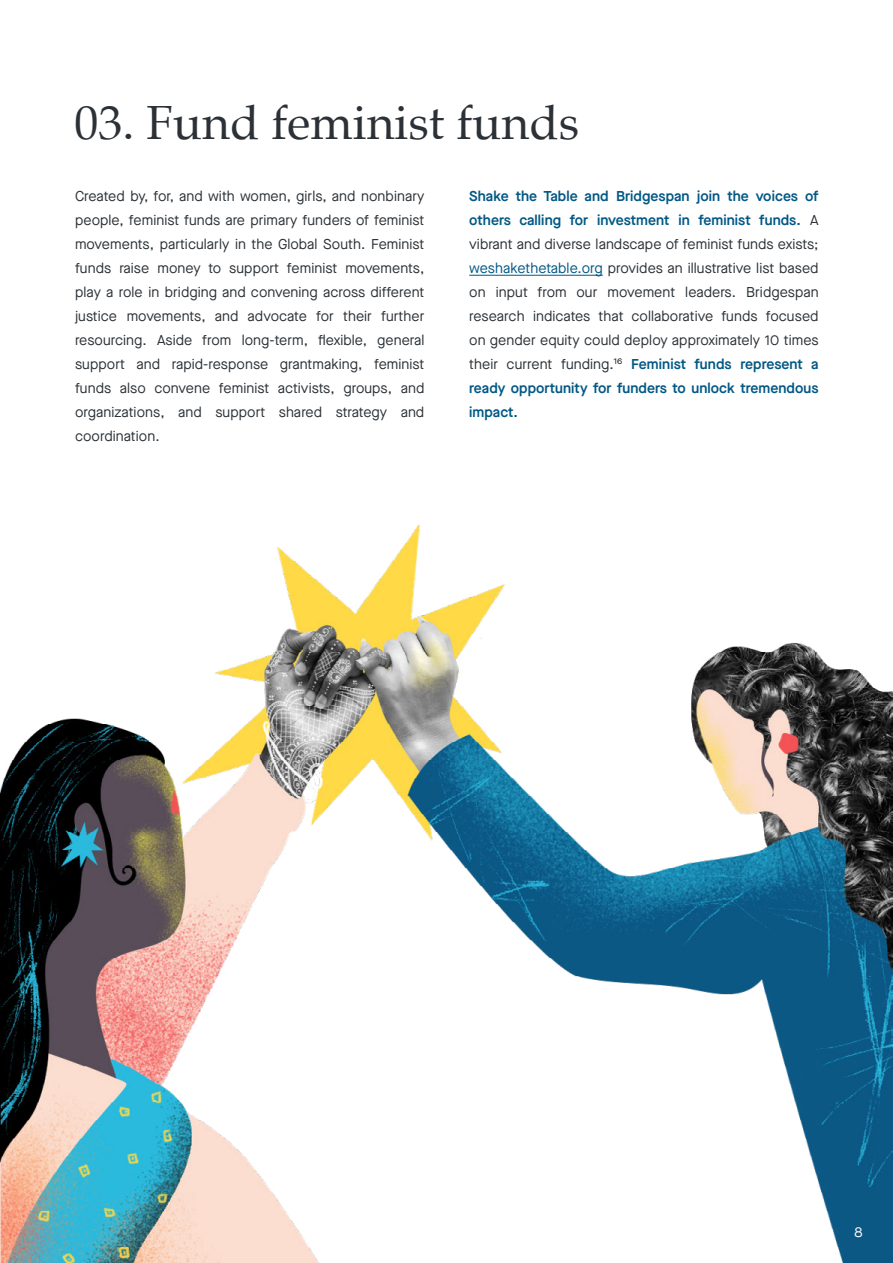
<style>
.page{position:relative;width:893px;height:1263px;background:#fff}
.page>*{position:absolute;margin:0;border:0;box-sizing:border-box;transform-origin:0 0}
.t1{font:48px "Palatino";color:#2b3136}
.t2{font:14.25px/24px "Maison Neue";letter-spacing:.005em;color:#2b3136;text-align:justify}
.t3{font:14.25px "Maison Neue";color:#fff}
.s1{font-weight:600;color:#005885}
.s2{color:#005885}
</style>
<div class="page">
<img style="left:0;top:274px;width:893px;height:989px">
<hr style="left:469px;top:275px;width:134px;height:1px;background:#005885">
<h1 class="t1" style="left:74px;top:82px;width:506px">03. Fund feminist funds</h1>
<p class="t2" style="left:75px;top:184px;width:351px">Created by, for, and with women, girls, and nonbinary people, feminist funds are primary funders of feminist movements, particularly in the Global South. Feminist funds raise money to support feminist movements, play a role in bridging and convening across different justice movements, and advocate for their further resourcing. Aside from long-term, flexible, general support and rapid-response grantmaking, feminist funds also convene feminist activists, groups, and organizations, and support shared strategy and coordination.</p>
<p class="t2" style="left:469px;top:184px;width:351px"><span class="s1">Shake the Table and Bridgespan join the voices of others calling for investment in feminist funds.</span> A vibrant and diverse landscape of feminist funds exists; <span class="s2">weshakethetable.org</span> provides an illustrative list based on input from our movement leaders. Bridgespan research indicates that collaborative funds focused on gender equity could deploy approximately 10 times their current funding.<sup>16</sup> <span class="s1">Feminist funds represent a ready opportunity for funders to unlock tremendous impact.</span></p>
<p class="t3" style="left:854px;top:1222px;width:10px">8</p>
</div>
